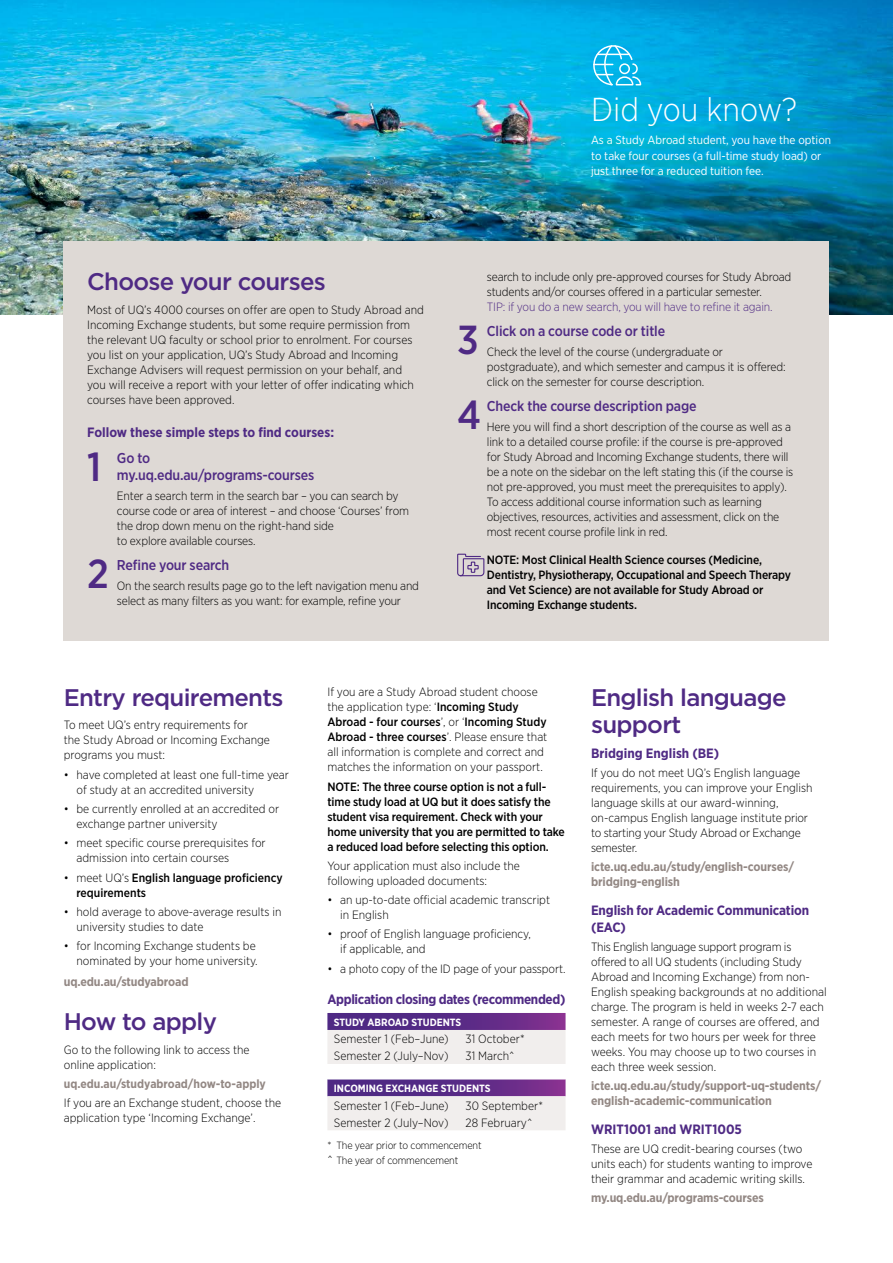
<style>
.page{position:relative;width:893px;height:1263px;background:#fff}
.page>*{position:absolute;margin:0;border:0;box-sizing:border-box;transform-origin:0 0}
.t1{font:500 40.5px "Gotham Narrow";color:#4f2a84}
.t2{font:300 33.15px "Gotham Narrow";color:#fff}
.t3{font:500 24px/27px "Gotham";letter-spacing:-.03em;color:#4f2a84}
.t4{font:500 14.25px/17.2px "Gotham Narrow";letter-spacing:-.01em;color:#4f2a84}
.t5{font:700 13.5px/16.5px "Gotham Narrow";letter-spacing:-.01em;color:#4f2a84}
.t6{font:700 12.3px/14.7px "Gotham Narrow";letter-spacing:-.01em;color:#938884}
.t7{font:300 12px/15px "Gotham Narrow";color:#000}
.t8{font:500 12px/15px "Gotham Narrow";letter-spacing:-.01em;color:#000}
.t9{font:300 12px "Gotham Narrow";letter-spacing:-.01em;color:#4f2a84}
.t10{font:700 12px "Gotham Narrow";color:#938884}
.t11{font:11.7px/15.1px "Gotham Narrow";color:#fff}
.t12{font:300 10.5px/15px "Gotham Narrow";letter-spacing:-.01em;color:#000}
.t13{font:700 10.5px "Gotham Narrow";color:#fff}
.s1{font-weight:300}
.s2{font-weight:500}
.s3{font-size:12px}
</style>
<div class="page">
<svg style="left:327px;top:1013px;width:239px;height:117px;background:#c8b8d2"></svg>
<img style="left:0;top:0;width:893px;height:315px">
<div style="left:64px;top:241px;width:765px;height:400px;background:#ded9d5"></div>
<svg style="left:457px;top:553px;width:28px;height:24px"></svg>
<svg style="left:592px;top:43px;width:50px;height:44px;background:#34c2ed"></svg>
<h2 class="t2" style="left:591px;top:89px;width:208px">Did you know?</h2>
<p class="t11" style="left:591px;top:132px;width:242px">As a Study Abroad student, you have the option to take four courses (a full-time study load) or just three for a reduced tuition fee.</p>
<h3 class="t3" style="left:87px;top:268px;width:240px">Choose your courses</h3>
<p class="t7" style="left:87px;top:302px;width:338px">Most of UQ’s 4000 courses on offer are open to Study Abroad and Incoming Exchange students, but some require permission from the relevant UQ faculty or school prior to enrolment. For courses you list on your application, UQ’s Study Abroad and Incoming Exchange Advisers will request permission on your behalf, and<br>you will receive a report with your letter of offer indicating which courses have been approved.</p>
<p class="t5" style="left:87px;top:424px;width:248px">Follow these simple steps to find courses:</p>
<h1 class="t1" style="left:87px;top:441px;width:16px">1</h1>
<p class="t4" style="left:117px;top:449px;width:199px">Go to my.uq.edu.au/programs-courses</p>
<p class="t7" style="left:117px;top:488px;width:294px">Enter a search term in the search bar – you can search by course code or area of interest – and choose ‘Courses’ from the drop down menu on the right-hand side<br>to explore available courses.</p>
<h1 class="t1" style="left:87px;top:548px;width:23px">2</h1>
<p class="t4" style="left:117px;top:556px;width:114px">Refine your search</p>
<p class="t7" style="left:117px;top:578px;width:304px">On the search results page go to the left navigation menu and select as many filters as you want: for example, refine your</p>
<p class="t7" style="left:487px;top:269px;width:306px">search to include only pre-approved courses for Study Abroad students and/or courses offered in a particular semester.</p>
<p class="t9" style="left:487px;top:299px;width:287px">TIP: if you do a new search, you will have to refine it again.</p>
<h1 class="t1" style="left:457px;top:315px;width:23px">3</h1>
<p class="t4" style="left:487px;top:323px;width:180px">Click on a course code or title</p>
<p class="t7" style="left:487px;top:344px;width:300px">Check the level of the course (undergraduate or postgraduate), and which semester and campus it is offered: click on the semester for course description.</p>
<h1 class="t1" style="left:457px;top:390px;width:26px">4</h1>
<p class="t4" style="left:487px;top:398px;width:211px">Check the course description page</p>
<p class="t7" style="left:487px;top:419px;width:308px">Here you will find a short description of the course as well as a link to a detailed course profile: if the course is pre-approved for Study Abroad and Incoming Exchange students, there will be a note on the sidebar on the left stating this (if the course is not pre-approved, you must meet the prerequisites to apply).<br>To access additional course information such as learning objectives, resources, activities and assessment, click on the most recent course profile link in red.</p>
<p class="t8" style="left:487px;top:552px;width:306px">NOTE: Most Clinical Health Science courses (Medicine, Dentistry, Physiotherapy, Occupational and Speech Therapy and Vet Science) are not available for Study Abroad or Incoming Exchange students.</p>
<h3 class="t3" style="left:64px;top:684px;width:221px">Entry requirements</h3>
<p class="t7" style="left:64px;top:717px;width:208px">To meet UQ’s entry requirements for<br>the Study Abroad or Incoming Exchange programs you must:</p>
<p class="t7" style="left:77px;top:767px;width:214px;text-indent:-13px">• have completed at least one full-time year of study at an accredited university</p>
<p class="t7" style="left:77px;top:801px;width:204px;text-indent:-13px">• be currently enrolled at an accredited or exchange partner university</p>
<p class="t7" style="left:77px;top:835px;width:191px;text-indent:-13px">• meet specific course prerequisites for admission into certain courses</p>
<p class="t8" style="left:77px;top:870px;width:208px;text-indent:-13px"><span class="s1">• meet UQ’s</span> English language proficiency requirements</p>
<p class="t7" style="left:77px;top:904px;width:206px;text-indent:-13px">• hold average to above-average results in university studies to date</p>
<p class="t7" style="left:64px;top:938px;width:196px;text-align:right">• for Incoming Exchange students be nominated by your home university.</p>
<p class="t6" style="left:64px;top:974px;width:126px">uq.edu.au/studyabroad</p>
<h3 class="t3" style="left:64px;top:1008px;width:155px">How to apply</h3>
<p class="t7" style="left:64px;top:1042px;width:187px">Go to the following link to access the online application:</p>
<p class="t10" style="left:64px;top:1076px;width:204px">uq.edu.au/studyabroad/how-to-apply</p>
<p class="t7" style="left:64px;top:1095px;width:219px">If you are an Exchange student, choose the application type ‘Incoming Exchange’.</p>
<p class="t7" style="left:327px;top:684px;width:221px">If you are a Study Abroad student choose the application type: ‘<span class="s2">Incoming Study Abroad - four courses</span>’, or ‘<span class="s2">Incoming Study Abroad - three courses</span>’. Please ensure that all information is complete and correct and matches the information on your passport.</p>
<p class="t8" style="left:327px;top:779px;width:239px">NOTE: The three course option is not a full&shy;time study load at UQ but it does satisfy the student visa requirement. Check with your home university that you are permitted to take a reduced load before selecting this option.</p>
<p class="t7" style="left:327px;top:858px;width:194px">Your application must also include the following uploaded documents:</p>
<p class="t7" style="left:340px;top:892px;width:211px;text-indent:-13px">• an up-to-date official academic transcript in English</p>
<p class="t7" style="left:340px;top:926px;width:192px;text-indent:-13px">• proof of English language proficiency, if applicable, and</p>
<p class="t7" style="left:327px;top:961px;width:240px">• a photo copy of the ID page of your passport.</p>
<p class="t5" style="left:327px;top:991px;width:239px">Application closing dates (recommended)</p>
<p class="t13" style="left:334px;top:1015px;width:129px">STUDY ABROAD STUDENTS</p>
<p class="t7" style="left:334px;top:1031px;width:116px">Semester 1 (Feb–June)</p>
<p class="t7" style="left:466px;top:1031px;width:61px">31 October*</p>
<p class="t7" style="left:334px;top:1048px;width:116px">Semester 2 (July–Nov)</p>
<p class="t7" style="left:466px;top:1048px;width:50px">31 March^</p>
<p class="t13" style="left:334px;top:1081px;width:158px">INCOMING EXCHANGE STUDENTS</p>
<p class="t7" style="left:334px;top:1097px;width:116px">Semester 1 (Feb–June)</p>
<p class="t7" style="left:466px;top:1097px;width:79px">30 September*</p>
<p class="t7" style="left:334px;top:1114px;width:116px">Semester 2 (July–Nov)</p>
<p class="t7" style="left:466px;top:1114px;width:68px">28 February^</p>
<p class="t12" style="left:327px;top:1138px;width:156px">* The year prior to commencement <span class="s3">^</span> The year of commencement</p>
<h3 class="t3" style="left:591px;top:684px;width:197px">English language support</h3>
<p class="t5" style="left:591px;top:745px;width:130px">Bridging English (BE)</p>
<p class="t7" style="left:591px;top:765px;width:223px">If you do not meet UQ’s English language requirements, you can improve your English language skills at our award-winning, on-campus English language institute prior to starting your Study Abroad or Exchange semester.</p>
<p class="t6" style="left:591px;top:859px;width:205px">icte.uq.edu.au/study/english-courses/ bridging-english</p>
<p class="t5" style="left:591px;top:902px;width:220px">English for Academic Communication (EAC)</p>
<p class="t7" style="left:591px;top:939px;width:237px">This English language support program is offered to all UQ students (including Study Abroad and Incoming Exchange) from non-English speaking backgrounds at no additional charge. The program is held in weeks 2-7 each semester. A range of courses are offered, and each meets for two hours per week for three weeks. You may choose up to two courses in each three week session.</p>
<p class="t6" style="left:591px;top:1078px;width:231px">icte.uq.edu.au/study/support-uq-students/ english-academic-communication</p>
<p class="t5" style="left:591px;top:1121px;width:152px">WRIT1001 and WRIT1005</p>
<p class="t7" style="left:591px;top:1141px;width:223px">These are UQ credit-bearing courses (two units each) for students wanting to improve their grammar and academic writing skills.</p>
<p class="t6" style="left:591px;top:1190px;width:174px">my.uq.edu.au/programs-courses</p>
</div>
